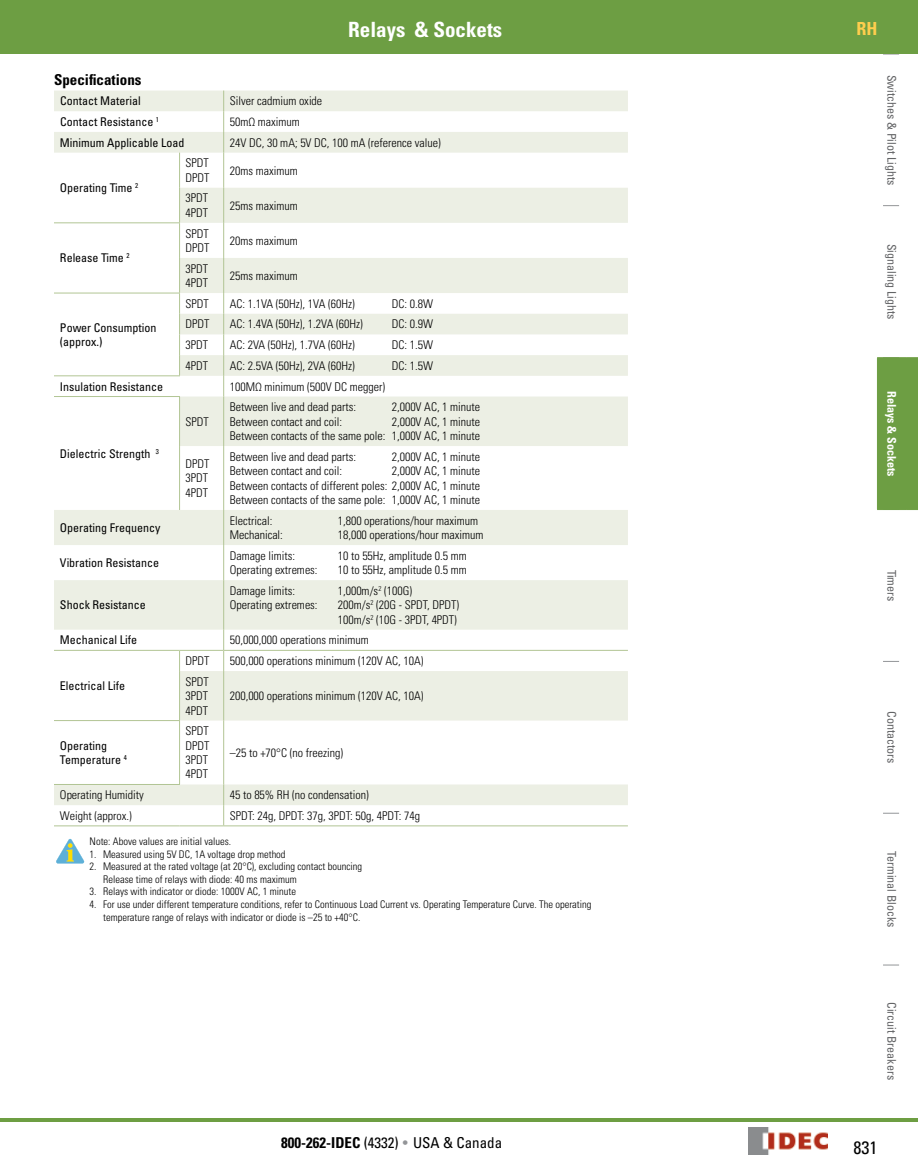
<style>
.page{position:relative;width:918px;height:1175px;background:#fff}
.page>*{position:absolute;margin:0;border:0;box-sizing:border-box;transform-origin:0 0}
.t1{font:700 condensed 21px "Univers LT Std";color:#fff}
.t2{font:condensed 18px "Univers LT Std";color:#000}
.t3{font:700 condensed 18px "Univers LT Std";color:#ffce4e}
.t4{font:condensed 15px "Univers LT Std";color:#000}
.t5{font:700 condensed 15px "Univers LT Std";color:#000}
.t6{font:300 condensed 12px/14.4px "Univers LT Std";color:#000}
.t7{font:condensed 12px/14.4px "Univers LT Std";color:#000}
.t8{font:condensed 12px "Univers LT Std";color:#636466}
.t9{font:700 condensed 12px "Univers LT Std";color:#fff}
.t10{font:300 condensed 10.5px/12.6px "Univers LT Std";color:#000}
.s1{font-weight:700}
.s2{color:#939598}
</style>
<div class="page">
<svg style="left:883px;top:205px;width:16px;height:1px"></svg>
<svg style="left:883px;top:661px;width:16px;height:1px"></svg>
<svg style="left:883px;top:813px;width:16px;height:1px"></svg>
<svg style="left:883px;top:964px;width:16px;height:1px"></svg>
<div style="left:877px;top:357px;width:41px;height:153px;background:#6d9e43"></div>
<svg style="left:883px;top:54px;width:16px;height:1px"></svg>
<div style="left:0;top:0;width:918px;height:54px;background:#6d9e43"></div>
<img style="left:748px;top:1127px;width:80px;height:27px">
<hr style="left:0;top:1118px;width:918px;height:3px;background:#6d9e43">
<svg style="left:54px;top:91px;width:574px;height:629px"></svg>
<svg style="left:223px;top:91px;width:1px;height:62px"></svg>
<hr style="left:179px;top:153px;width:1px;height:35px;background:#b2c594">
<hr style="left:223px;top:153px;width:1px;height:35px;background:#b2c594">
<hr style="left:179px;top:188px;width:1px;height:34px;background:#b2c594">
<hr style="left:223px;top:188px;width:1px;height:35px;background:#b2c594">
<hr style="left:54px;top:222px;width:126px;height:1px;background:#b2c594">
<hr style="left:179px;top:223px;width:1px;height:35px;background:#b2c594">
<hr style="left:223px;top:223px;width:1px;height:35px;background:#b2c594">
<hr style="left:179px;top:258px;width:1px;height:35px;background:#b2c594">
<hr style="left:223px;top:258px;width:1px;height:35px;background:#b2c594">
<hr style="left:54px;top:293px;width:126px;height:1px;background:#b2c594">
<svg style="left:179px;top:293px;width:1px;height:82px"></svg>
<hr style="left:54px;top:375px;width:126px;height:1px;background:#b2c594">
<svg style="left:223px;top:293px;width:1px;height:103px"></svg>
<hr style="left:54px;top:396px;width:126px;height:1px;background:#b2c594">
<hr style="left:179px;top:397px;width:1px;height:49px;background:#b2c594">
<hr style="left:223px;top:396px;width:1px;height:50px;background:#b2c594">
<hr style="left:179px;top:446px;width:1px;height:64px;background:#b2c594">
<hr style="left:223px;top:446px;width:1px;height:64px;background:#b2c594">
<hr style="left:223px;top:510px;width:1px;height:35px;background:#b2c594">
<hr style="left:223px;top:545px;width:1px;height:35px;background:#b2c594">
<hr style="left:223px;top:580px;width:1px;height:49px;background:#b2c594">
<hr style="left:54px;top:650px;width:126px;height:1px;background:#b2c594">
<svg style="left:179px;top:650px;width:1px;height:21px"></svg>
<hr style="left:180px;top:650px;width:44px;height:1px;background:#b2c594">
<svg style="left:223px;top:629px;width:1px;height:42px"></svg>
<hr style="left:224px;top:650px;width:404px;height:1px;background:#b2c594">
<hr style="left:179px;top:671px;width:1px;height:49px;background:#b2c594">
<hr style="left:223px;top:671px;width:1px;height:49px;background:#b2c594">
<hr style="left:54px;top:720px;width:126px;height:1px;background:#b2c594">
<hr style="left:179px;top:721px;width:1px;height:63px;background:#b2c594">
<hr style="left:223px;top:720px;width:1px;height:64px;background:#b2c594">
<svg style="left:54px;top:784px;width:574px;height:41px"></svg>
<hr style="left:54px;top:825px;width:126px;height:1px;background:#b2c594">
<hr style="left:180px;top:825px;width:44px;height:1px;background:#b2c594">
<hr style="left:224px;top:825px;width:404px;height:1px;background:#b2c594">
<svg style="left:56px;top:839px;width:28px;height:24px"></svg>
<h1 class="t1" style="left:348px;top:17px;width:155px">Relays &amp; Sockets</h1>
<h2 class="t3" style="left:856px;top:18px;width:23px">RH</h2>
<p class="t5" style="left:54px;top:70px;width:89px">Specifications</p>
<p class="t7" style="left:60px;top:94px;width:82px">Contact Material</p>
<p class="t6" style="left:230px;top:94px;width:94px">Silver cadmium oxide</p>
<p class="t7" style="left:60px;top:114px;width:101px">Contact Resistance <sup>1</sup></p>
<p class="t6" style="left:230px;top:114px;width:72px">50mΩ maximum</p>
<p class="t7" style="left:60px;top:135px;width:126px">Minimum Applicable Load</p>
<p class="t6" style="left:230px;top:135px;width:213px">24V DC, 30 mA; 5V DC, 100 mA (reference value)</p>
<p class="t7" style="left:60px;top:180px;width:80px">Operating Time <sup>2</sup></p>
<p class="t6" style="left:186px;top:156px;width:26px">SPDT<br>DPDT</p>
<p class="t6" style="left:230px;top:163px;width:69px">20ms maximum</p>
<p class="t6" style="left:186px;top:191px;width:24px">3PDT<br>4PDT</p>
<p class="t6" style="left:230px;top:198px;width:69px">25ms maximum</p>
<p class="t7" style="left:60px;top:251px;width:71px">Release Time <sup>2</sup></p>
<p class="t7" style="left:60px;top:320px;width:98px">Power Consumption (approx.)</p>
<p class="t6" style="left:186px;top:226px;width:26px">SPDT<br>DPDT</p>
<p class="t6" style="left:230px;top:233px;width:69px">20ms maximum</p>
<p class="t6" style="left:186px;top:261px;width:24px">3PDT<br>4PDT</p>
<p class="t6" style="left:230px;top:268px;width:69px">25ms maximum</p>
<p class="t6" style="left:186px;top:296px;width:25px">SPDT</p>
<p class="t6" style="left:230px;top:296px;width:127px">AC: 1.1VA (50Hz), 1VA (60Hz)</p>
<p class="t6" style="left:392px;top:296px;width:43px">DC: 0.8W</p>
<p class="t6" style="left:186px;top:317px;width:26px">DPDT</p>
<p class="t6" style="left:230px;top:317px;width:135px">AC: 1.4VA (50Hz), 1.2VA (60Hz)</p>
<p class="t6" style="left:392px;top:317px;width:43px">DC: 0.9W</p>
<p class="t6" style="left:186px;top:338px;width:24px">3PDT</p>
<p class="t6" style="left:230px;top:338px;width:127px">AC: 2VA (50Hz), 1.7VA (60Hz)</p>
<p class="t6" style="left:392px;top:338px;width:43px">DC: 1.5W</p>
<p class="t6" style="left:186px;top:358px;width:24px">4PDT</p>
<p class="t6" style="left:230px;top:358px;width:127px">AC: 2.5VA (50Hz), 2VA (60Hz)</p>
<p class="t6" style="left:392px;top:358px;width:43px">DC: 1.5W</p>
<p class="t7" style="left:60px;top:379px;width:105px">Insulation Resistance</p>
<p class="t6" style="left:230px;top:379px;width:157px">100MΩ minimum (500V DC megger)</p>
<p class="t7" style="left:60px;top:446px;width:101px">Dielectric Strength <sup>3</sup></p>
<p class="t7" style="left:60px;top:520px;width:102px">Operating Frequency</p>
<p class="t7" style="left:60px;top:555px;width:101px">Vibration Resistance</p>
<p class="t7" style="left:60px;top:597px;width:87px">Shock Resistance</p>
<p class="t6" style="left:186px;top:414px;width:25px">SPDT</p>
<p class="t6" style="left:186px;top:456px;width:26px;text-align:justify">DPDT 3PDT 4PDT</p>
<p class="t6" style="left:230px;top:400px;width:128px">Between live and dead parts:</p>
<p class="t6" style="left:392px;top:400px;width:90px">2,000V AC, 1 minute</p>
<p class="t6" style="left:230px;top:414px;width:114px">Between contact and coil:</p>
<p class="t6" style="left:230px;top:414px;width:252px;text-align:right">2,000V AC, 1 minute<br>Between contacts of the same pole: 1,000V AC, 1 minute</p>
<p class="t6" style="left:230px;top:449px;width:128px">Between live and dead parts:</p>
<p class="t6" style="left:392px;top:449px;width:90px">2,000V AC, 1 minute</p>
<p class="t6" style="left:230px;top:464px;width:114px">Between contact and coil:</p>
<p class="t6" style="left:230px;top:464px;width:252px;text-align:justify;text-indent:162px">2,000V AC, 1 minute Between contacts of different poles: 2,000V AC, 1 minute Between contacts of the same pole: 1,000V AC, 1 minute</p>
<p class="t6" style="left:230px;top:513px;width:44px">Electrical:</p>
<p class="t6" style="left:338px;top:513px;width:142px">1,800 operations/hour maximum</p>
<p class="t6" style="left:230px;top:527px;width:55px">Mechanical:</p>
<p class="t6" style="left:338px;top:527px;width:147px">18,000 operations/hour maximum</p>
<p class="t6" style="left:230px;top:548px;width:67px">Damage limits:</p>
<p class="t6" style="left:338px;top:548px;width:131px">10 to 55Hz, amplitude 0.5 mm</p>
<p class="t6" style="left:230px;top:562px;width:89px">Operating extremes:</p>
<p class="t6" style="left:338px;top:562px;width:131px">10 to 55Hz, amplitude 0.5 mm</p>
<p class="t6" style="left:230px;top:583px;width:67px">Damage limits:</p>
<p class="t6" style="left:338px;top:583px;width:76px">1,000m/s<sup>2</sup> (100G)</p>
<p class="t6" style="left:230px;top:598px;width:89px">Operating extremes:</p>
<p class="t6" style="left:338px;top:598px;width:123px">200m/s<sup>2</sup> (20G - SPDT, DPDT)<br>100m/s<sup>2</sup> (10G - 3PDT, 4PDT)</p>
<p class="t7" style="left:60px;top:632px;width:79px">Mechanical Life</p>
<p class="t6" style="left:230px;top:633px;width:141px">50,000,000 operations minimum</p>
<p class="t7" style="left:60px;top:678px;width:67px">Electrical Life</p>
<p class="t6" style="left:186px;top:653px;width:25px">DPDT</p>
<p class="t6" style="left:230px;top:653px;width:195px">500,000 operations minimum (120V AC, 10A)</p>
<p class="t6" style="left:186px;top:674px;width:25px;text-align:justify">SPDT 3PDT 4PDT</p>
<p class="t6" style="left:230px;top:688px;width:195px">200,000 operations minimum (120V AC, 10A)</p>
<p class="t7" style="left:60px;top:738px;width:68px">Operating<br>Temperature <sup>4</sup></p>
<p class="t6" style="left:186px;top:724px;width:26px;text-align:justify">SPDT DPDT 3PDT 4PDT</p>
<p class="t6" style="left:230px;top:745px;width:115px">–25 to +70°C (no freezing)</p>
<p class="t6" style="left:60px;top:787px;width:85px">Operating Humidity</p>
<p class="t6" style="left:230px;top:787px;width:141px">45 to 85% RH (no condensation)</p>
<p class="t6" style="left:60px;top:808px;width:73px">Weight (approx.)</p>
<p class="t6" style="left:230px;top:808px;width:192px">SPDT: 24g, DPDT: 37g, 3PDT: 50g, 4PDT: 74g</p>
<p class="t10" style="left:90px;top:835px;width:143px">Note: Above values are initial values.</p>
<p class="t10" style="left:90px;top:847px;width:197px">1. Measured using 5V DC, 1A voltage drop method</p>
<p class="t10" style="left:103px;top:860px;width:260px;text-indent:-14px">2. Measured at the rated voltage (at 20°C), excluding contact bouncing<br>Release time of relays with diode: 40 ms maximum</p>
<p class="t10" style="left:90px;top:885px;width:208px">3. Relays with indicator or diode: 1000V AC, 1 minute</p>
<p class="t10" style="left:103px;top:898px;width:490px;text-indent:-14px">4. For use under different temperature conditions, refer to Continuous Load Current vs. Operating Temperature Curve. The operating temperature range of relays with indicator or diode is –25 to +40°C.</p>
<p class="t8" style="left:899px;top:75px;width:112px;rotate:90deg">Switches &amp; Pilot Lights</p>
<p class="t8" style="left:899px;top:244px;width:77px;rotate:90deg">Signaling Lights</p>
<p class="t9" style="left:899px;top:391px;width:87px;rotate:90deg">Relays &amp; Sockets</p>
<p class="t8" style="left:899px;top:569px;width:33px;rotate:90deg">Timers</p>
<p class="t8" style="left:899px;top:711px;width:54px;rotate:90deg">Contactors</p>
<p class="t8" style="left:899px;top:851px;width:78px;rotate:90deg">Terminal Blocks</p>
<p class="t4" style="left:281px;top:1132px;width:222px"><span class="s1">800-262-IDEC</span> (4332) <span class="s2">•</span> USA &amp; Canada</p>
<p class="t8" style="left:899px;top:1002px;width:79px;rotate:90deg">Circuit Breakers</p>
<h2 class="t2" style="left:854px;top:1136px;width:25px">831</h2>
</div>
